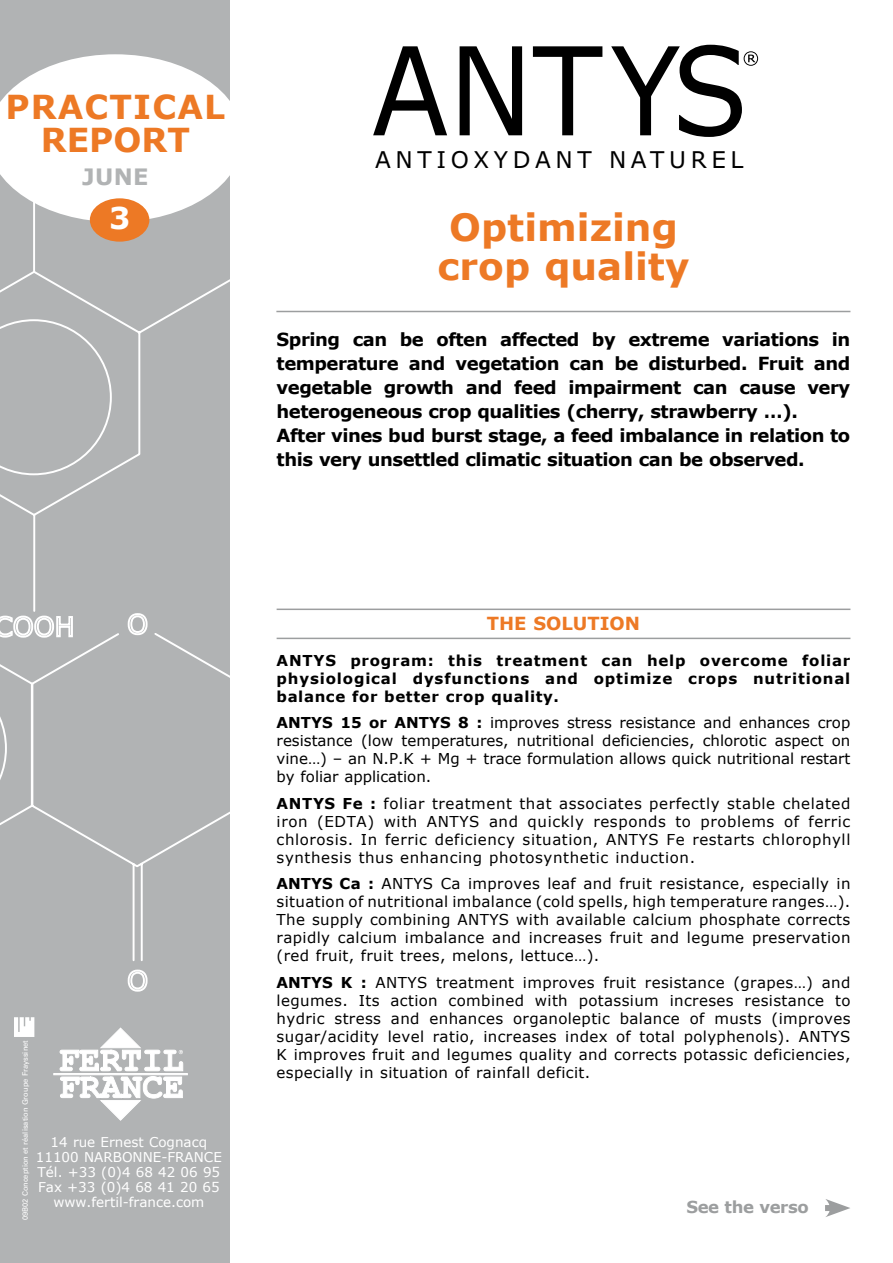
<style>
.page{position:relative;width:893px;height:1263px;background:#fff}
.page>*{position:absolute;margin:0;border:0;box-sizing:border-box;transform-origin:0 0}
.t1{font:700 37.5px/39px "Verdana";color:#ed7925;text-align:center}
.t2{font:700 33px/33px "Verdana";letter-spacing:.035em;color:#ed7925;text-align:center}
.t3{font:700 30px "Verdana";color:#fff}
.t4{font:23.1px "Verdana";letter-spacing:.2em;color:#000}
.t5{font:700 22.5px "Verdana";color:#b1b3b4}
.t6{font:700 18px/24px "Verdana";letter-spacing:-.025em;color:#000}
.t7{font:700 18px "Verdana";color:#ed7925}
.t8{font:700 16.5px "Verdana";letter-spacing:-.025em;color:#9c9e9f}
.t9{font:15px/18px "Verdana";letter-spacing:.025em;color:#000;text-align:justify}
.t10{font:700 15px/18px "Verdana";letter-spacing:.04em;color:#000;text-align:justify}
.t11{font:13.5px/15px "Verdana";color:#fff;text-align:center}
.t12{font:7.5px "Univers LT Std";color:#fff}
.s1{font-weight:700}
</style>
<div class="page">
<div style="left:0;top:0;width:230px;height:1263px;background:#b1b3b4"></div>
<svg style="left:0;top:222px;width:230px;height:770px"></svg>
<hr style="left:276px;top:311px;width:574px;height:1px;background:#9c9e9f">
<hr style="left:277px;top:608px;width:573px;height:2px;background:#9c9e9f">
<hr style="left:277px;top:638px;width:573px;height:1px;background:#9c9e9f">
<hr style="left:54px;top:1073px;width:133px;height:2px;background:#fff">
<svg style="left:60px;top:1028px;width:123px;height:92px"></svg>
<svg style="left:373px;top:46px;width:74px;height:89px"></svg>
<svg style="left:460px;top:46px;width:62px;height:89px"></svg>
<svg style="left:533px;top:46px;width:69px;height:89px"></svg>
<svg style="left:611px;top:45px;width:147px;height:92px"></svg>
<svg style="left:0;top:54px;width:230px;height:168px"></svg>
<div style="left:90px;top:198px;width:59px;height:44px;background:#ed7925;border-radius:50%"></div>
<svg style="left:825px;top:1199px;width:25px;height:18px"></svg>
<svg style="left:14px;top:1017px;width:20px;height:20px"></svg>
<h2 class="t2" style="left:6px;top:89px;width:221px">PRACTICAL<br>REPORT</h2>
<h3 class="t5" style="left:82px;top:162px;width:68px">JUNE</h3>
<h3 class="t3" style="left:109px;top:199px;width:23px">3</h3>
<h3 class="t4" style="left:375px;top:145px;width:370px">ANTIOXYDANT NATUREL</h3>
<h1 class="t1" style="left:438px;top:206px;width:253px">Optimizing crop quality</h1>
<p class="t6" style="left:277px;top:327px;width:575px">Spring can be often affected by extreme variations in temperature and vegetation can be disturbed. Fruit and vegetable growth and feed impairment can cause very heterogeneous crop qualities (cherry, strawberry …).<br>After vines bud burst stage, a feed imbalance in relation to this very unsettled climatic situation can be observed.</p>
<p class="t12" style="left:21px;top:1220px;width:182px;rotate:-90deg">09B02 Conception et réalisation Groupe Frayssinet</p>
<p class="t11" style="left:36px;top:1134px;width:188px">14 rue Ernest Cognacq<br>11100 NARBONNE-FRANCE<br>Tél. +33 (0)4 68 42 06 95<br>Fax +33 (0)4 68 41 20 65 www.fertil-france.com</p>
<p class="t7" style="left:487px;top:612px;width:155px">THE SOLUTION</p>
<p class="t10" style="left:277px;top:651px;width:575px">ANTYS program: this treatment can help overcome foliar physiological dysfunctions and optimize crops nutritional balance for better crop quality.</p>
<p class="t9" style="left:277px;top:713px;width:575px"><span class="s1">ANTYS 15 or ANTYS 8 :</span> improves stress resistance and enhances crop resistance (low temperatures, nutritional deficiencies, chlorotic aspect on vine…) – an N.P.K + Mg + trace formulation allows quick nutritional restart by foliar application.</p>
<p class="t9" style="left:277px;top:794px;width:575px"><span class="s1">ANTYS Fe :</span> foliar treatment that associates perfectly stable chelated iron (EDTA) with ANTYS and quickly responds to problems of ferric chlorosis. In ferric deficiency situation, ANTYS Fe restarts chlorophyll synthesis thus enhancing photosynthetic induction.</p>
<p class="t9" style="left:277px;top:874px;width:575px"><span class="s1">ANTYS Ca :</span> ANTYS Ca improves leaf and fruit resistance, especially in situation of nutritional imbalance (cold spells, high temperature ranges…).<br>The supply combining ANTYS with available calcium phosphate corrects rapidly calcium imbalance and increases fruit and legume preservation (red fruit, fruit trees, melons, lettuce…).</p>
<p class="t9" style="left:277px;top:973px;width:575px"><span class="s1">ANTYS K :</span> ANTYS treatment improves fruit resistance (grapes…) and legumes. Its action combined with potassium increses resistance to hydric stress and enhances organoleptic balance of musts (improves sugar/acidity level ratio, increases index of total polyphenols). ANTYS K improves fruit and legumes quality and corrects potassic deficiencies, especially in situation of rainfall deficit.</p>
<p class="t8" style="left:686px;top:1196px;width:124px">See the verso</p>
</div>
